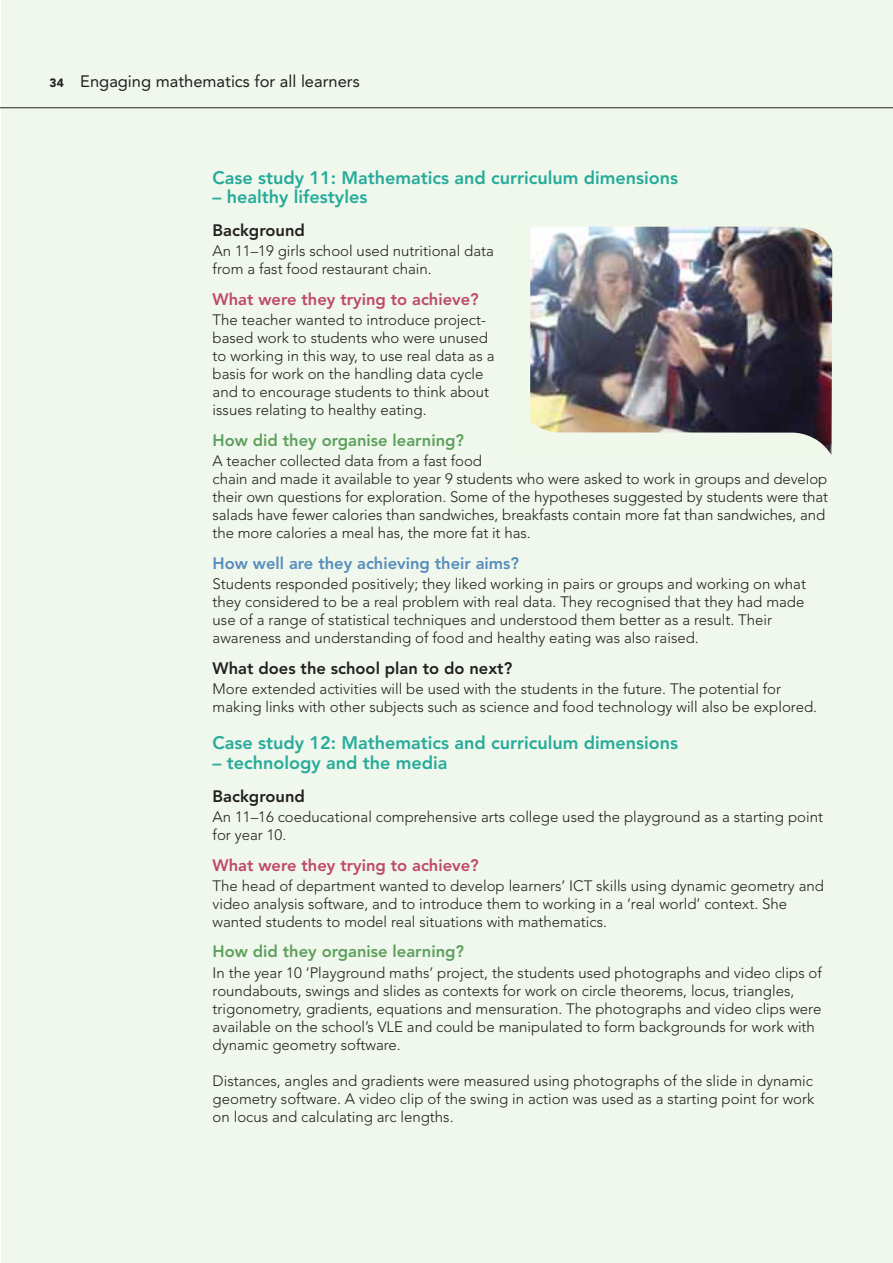
<style>
.page{position:relative;width:893px;height:1263px;background:#fff}
.page>*{position:absolute;margin:0;border:0;box-sizing:border-box;transform-origin:0 0}
.t1{font:800 18px "Avenir LT Std";color:#25ab9a}
.t2{font:800 16.5px "Avenir LT Std";color:#bd486c}
.t3{font:800 16.5px "Avenir LT Std";color:#5da05e}
.t4{font:800 16.5px "Avenir LT Std";color:#231f20}
.t5{font:16.5px "Avenir LT Std";color:#231f20}
.t6{font:800 16.5px "Avenir LT Std";color:#568dbc}
.t7{font:300 15px/18px "Avenir LT Std";color:#231f20}
.s1{font-weight:900;font-size:12px}
</style>
<div class="page">
<div style="left:1px;top:0;width:892px;height:1262px;background:#f0f7ec"></div>
<svg style="left:1px;top:107px;width:892px;height:2px;background:#898a85"></svg>
<img style="left:530px;top:226px;width:303px;height:229px">
<p class="t5" style="left:50px;top:74px;width:312px"><span class="s1">34</span> Engaging mathematics for all learners</p>
<p class="t1" style="left:213px;top:170px;width:467px">Case study 11: Mathematics and curriculum dimensions</p>
<p class="t1" style="left:213px;top:189px;width:156px">– healthy lifestyles</p>
<p class="t4" style="left:213px;top:224px;width:94px">Background</p>
<p class="t7" style="left:213px;top:243px;width:283px">An 11–19 girls school used nutritional data from a fast food restaurant chain.</p>
<p class="t2" style="left:213px;top:292px;width:268px">What were they trying to achieve?</p>
<p class="t7" style="left:213px;top:312px;width:283px">The teacher wanted to introduce project&shy;based work to students who were unused to working in this way, to use real data as a basis for work on the handling data cycle and to encourage students to think about issues relating to healthy eating.</p>
<p class="t3" style="left:213px;top:433px;width:253px">How did they organise learning?</p>
<p class="t7" style="left:213px;top:453px;width:617px">A teacher collected data from a fast food<br>chain and made it available to year 9 students who were asked to work in groups and develop their own questions for exploration. Some of the hypotheses suggested by students were that salads have fewer calories than sandwiches, breakfasts contain more fat than sandwiches, and the more calories a meal has, the more fat it has.</p>
<p class="t6" style="left:213px;top:556px;width:308px">How well are they achieving their aims?</p>
<p class="t7" style="left:213px;top:576px;width:595px">Students responded positively; they liked working in pairs or groups and working on what they considered to be a real problem with real data. They recognised that they had made use of a range of statistical techniques and understood them better as a result. Their awareness and understanding of food and healthy eating was also raised.</p>
<p class="t4" style="left:213px;top:661px;width:301px">What does the school plan to do next?</p>
<p class="t7" style="left:213px;top:681px;width:606px">More extended activities will be used with the students in the future. The potential for making links with other subjects such as science and food technology will also be explored.</p>
<p class="t1" style="left:213px;top:736px;width:467px">Case study 12: Mathematics and curriculum dimensions</p>
<p class="t1" style="left:213px;top:755px;width:236px">– technology and the media</p>
<p class="t4" style="left:213px;top:789px;width:94px">Background</p>
<p class="t7" style="left:213px;top:809px;width:612px">An 11–16 coeducational comprehensive arts college used the playground as a starting point for year 10.</p>
<p class="t2" style="left:213px;top:858px;width:268px">What were they trying to achieve?</p>
<p class="t7" style="left:213px;top:878px;width:613px">The head of department wanted to develop learners’ ICT skills using dynamic geometry and video analysis software, and to introduce them to working in a ‘real world’ context. She wanted students to model real situations with mathematics.</p>
<p class="t3" style="left:213px;top:945px;width:253px">How did they organise learning?</p>
<p class="t7" style="left:213px;top:965px;width:611px">In the year 10 ‘Playground maths’ project, the students used photographs and video clips of roundabouts, swings and slides as contexts for work on circle theorems, locus, triangles, trigonometry, gradients, equations and mensuration. The photographs and video clips were available on the school’s VLE and could be manipulated to form backgrounds for work with dynamic geometry software.</p>
<p class="t7" style="left:213px;top:1073px;width:603px;text-align:justify">Distances, angles and gradients were measured using photographs of the slide in dynamic geometry software. A video clip of the swing in action was used as a starting point for work on locus and calculating arc lengths.</p>
</div>
